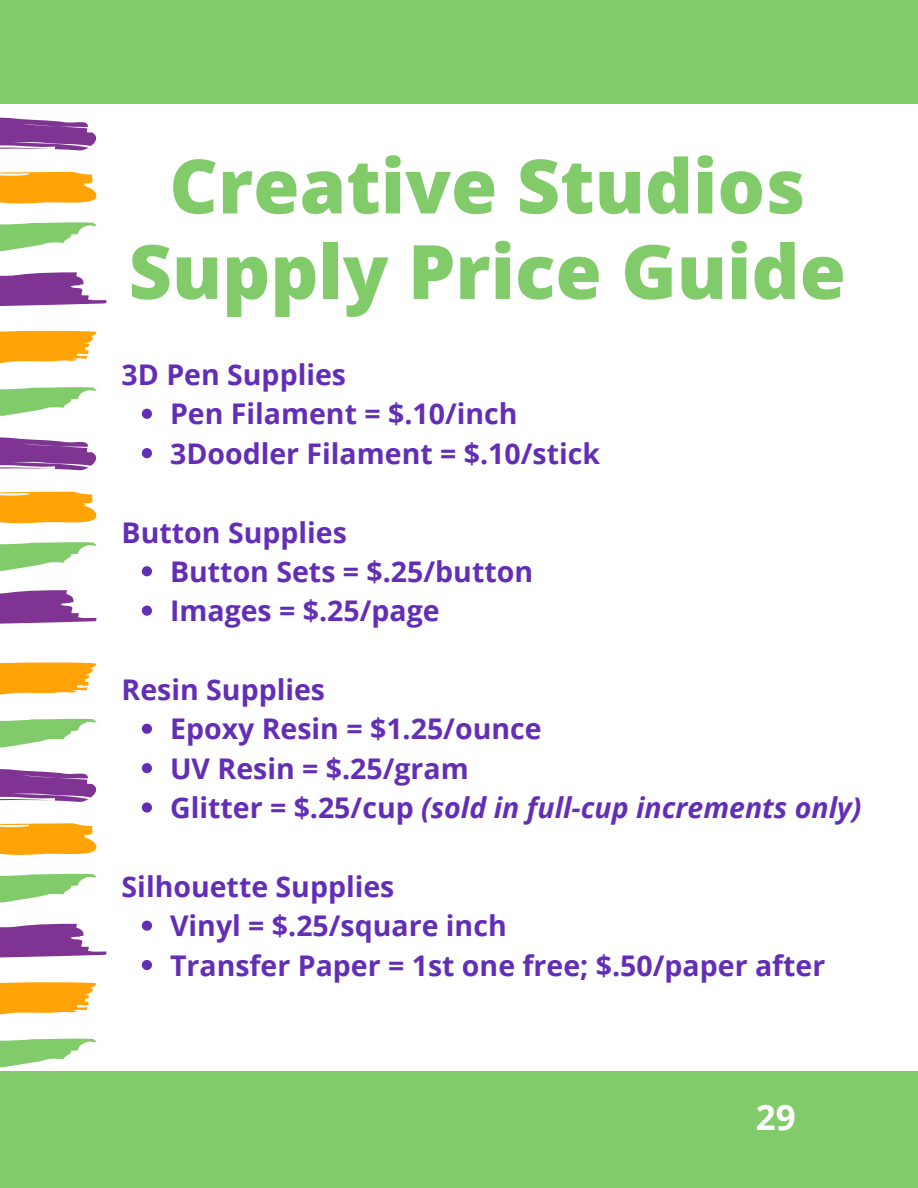
<style>
.page{position:relative;width:918px;height:1188px;background:#fff}
.page>*{position:absolute;margin:0;border:0;box-sizing:border-box;transform-origin:0 0}
.t1{font:800 75px "Open Sans";color:#81cb6a}
.t2{font:700 35.1px "Open Sans";color:#fff}
.t3{font:700 28.5px "Open Sans";color:#632eb7}
.t4{font:italic 700 28.5px "Open Sans";color:#632eb7}
.s1{font-style:normal}
</style>
<div class="page">
<svg style="left:142px;top:409px;width:10px;height:10px"></svg>
<svg style="left:142px;top:448px;width:10px;height:10px"></svg>
<svg style="left:142px;top:566px;width:10px;height:10px"></svg>
<svg style="left:142px;top:606px;width:10px;height:10px"></svg>
<svg style="left:142px;top:724px;width:10px;height:10px"></svg>
<svg style="left:142px;top:763px;width:10px;height:10px"></svg>
<svg style="left:142px;top:802px;width:10px;height:11px"></svg>
<svg style="left:142px;top:921px;width:10px;height:10px"></svg>
<svg style="left:142px;top:960px;width:10px;height:10px"></svg>
<svg style="left:0;top:590px;width:97px;height:34px"></svg>
<svg style="left:0;top:272px;width:107px;height:34px"></svg>
<svg style="left:0;top:437px;width:97px;height:33px"></svg>
<svg style="left:0;top:117px;width:97px;height:33px"></svg>
<svg style="left:0;top:330px;width:97px;height:33px;background:#ffb231"></svg>
<svg style="left:0;top:491px;width:97px;height:33px;background:#ffb02b"></svg>
<svg style="left:0;top:171px;width:97px;height:33px;background:#ffb02b"></svg>
<svg style="left:0;top:542px;width:97px;height:29px"></svg>
<svg style="left:0;top:387px;width:97px;height:29px"></svg>
<svg style="left:0;top:222px;width:97px;height:30px"></svg>
<svg style="left:0;top:924px;width:106px;height:34px"></svg>
<svg style="left:0;top:769px;width:97px;height:33px"></svg>
<svg style="left:0;top:982px;width:97px;height:33px;background:#ffb231"></svg>
<svg style="left:0;top:662px;width:97px;height:33px;background:#ffb231"></svg>
<svg style="left:0;top:823px;width:97px;height:32px;background:#ffae25"></svg>
<svg style="left:0;top:1038px;width:97px;height:30px"></svg>
<svg style="left:0;top:873px;width:97px;height:30px"></svg>
<svg style="left:0;top:718px;width:97px;height:30px"></svg>
<div style="left:0;top:1071px;width:918px;height:117px;background:#81cb6a"></div>
<div style="left:0;top:0;width:918px;height:104px;background:#81cb6a"></div>
<p class="t1" style="left:169px;top:133px;width:637px">Creative Studios</p>
<p class="t1" style="left:129px;top:219px;width:719px">Supply Price Guide</p>
<p class="t3" style="left:122px;top:355px;width:226px">3D Pen Supplies</p>
<p class="t3" style="left:170px;top:394px;width:349px">Pen Filament = $.10/inch</p>
<p class="t3" style="left:170px;top:433px;width:431px">3Doodler Filament = $.10/stick</p>
<p class="t3" style="left:122px;top:512px;width:227px">Button Supplies</p>
<p class="t3" style="left:170px;top:552px;width:365px">Button Sets = $.25/button</p>
<p class="t3" style="left:170px;top:591px;width:271px">Images = $.25/page</p>
<p class="t3" style="left:122px;top:670px;width:205px">Resin Supplies</p>
<p class="t3" style="left:170px;top:709px;width:373px">Epoxy Resin = $1.25/ounce</p>
<p class="t3" style="left:170px;top:748px;width:300px">UV Resin = $.25/gram</p>
<p class="t4" style="left:170px;top:788px;width:693px"><span class="s1">Glitter = $.25/cup</span> (sold in full-cup increments only)</p>
<p class="t3" style="left:122px;top:867px;width:274px">Silhouette Supplies</p>
<p class="t3" style="left:170px;top:906px;width:338px">Vinyl = $.25/square inch</p>
<p class="t3" style="left:170px;top:945px;width:657px">Transfer Paper = 1st one free; $.50/paper after</p>
<p class="t2" style="left:756px;top:1092px;width:41px">29</p>
</div>
